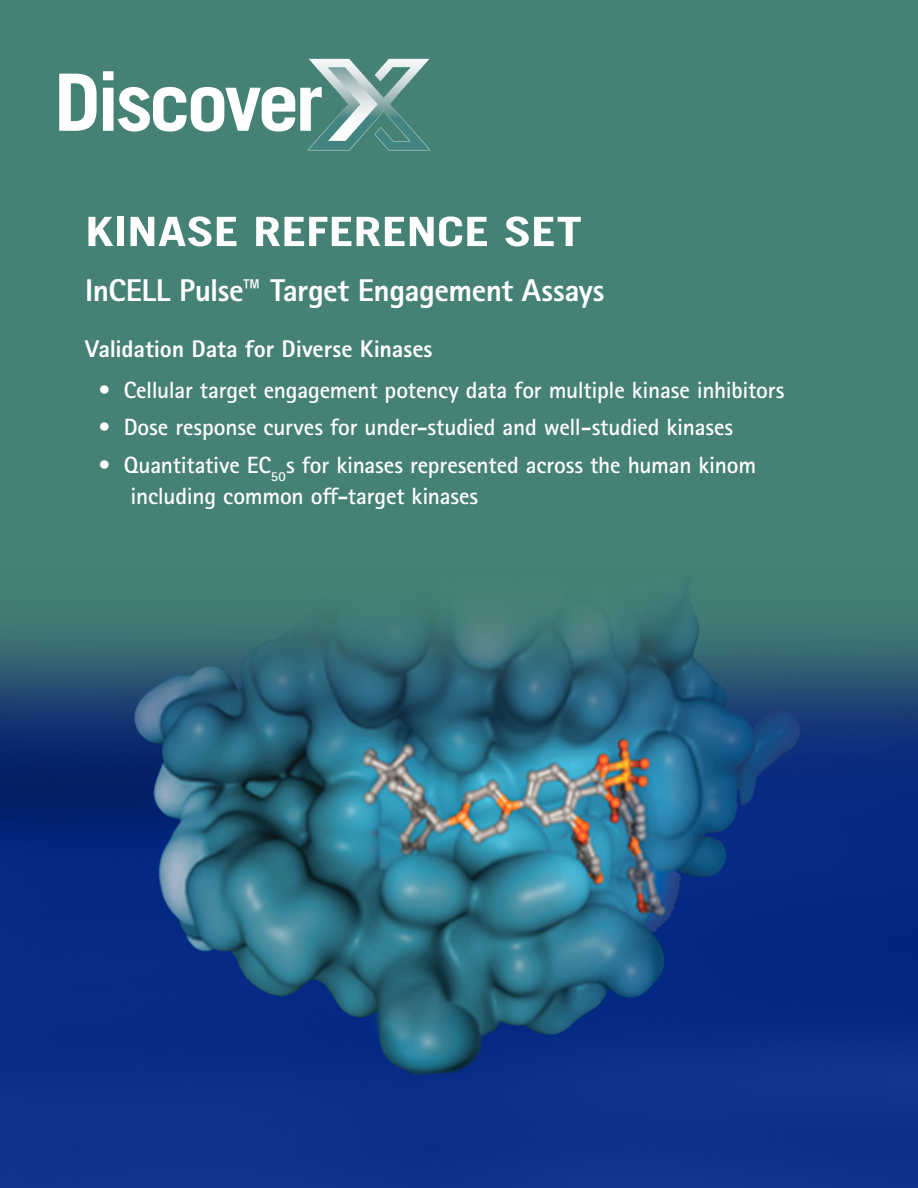
<style>
.page{position:relative;width:918px;height:1188px;background:#fff}
.page>*{position:absolute;margin:0;border:0;box-sizing:border-box;transform-origin:0 0}
.Title_FL{font:700 40.5px "Trade Gothic LT Std";letter-spacing:-.01em;color:#fff;scale:1.25 1}
.Title_FL-2{font:800 31.5px "Rotis Sans Serif Std";letter-spacing:-.015em;color:#fff}
.Title_FL-3{font:800 24.15px "Rotis Sans Serif Std";letter-spacing:-.005em;color:#fff}
.t1{font:700 23.55px/31.2px "Rotis Sans Serif Std";letter-spacing:-.01em;color:#fff}
</style>
<div class="page">
<img style="left:0;top:0;width:918px;height:1188px">
<svg style="left:59px;top:74px;width:38px;height:57px"></svg>
<svg style="left:103px;top:58px;width:328px;height:92px"></svg>
<p class="Title_FL" style="left:85px;top:207px;width:399px">KINASE REFERENCE SET</p>
<p class="Title_FL-2" style="left:85px;top:270px;width:521px">InCELL Pulse™ Target Engagement Assays</p>
<p class="Title_FL-3" style="left:85px;top:333px;width:349px">Validation Data for Diverse Kinases</p>
<p class="t1" style="left:98px;top:374px;width:688px">• Cellular target engagement potency data for multiple kinase inhibitors</p>
<p class="t1" style="left:98px;top:411px;width:637px">• Dose response curves for under-studied and well-studied kinases</p>
<p class="t1" style="left:131px;top:449px;width:627px;text-indent:-33px">• Quantitative EC<sub>50</sub>s for kinases represented across the human kinom including common off-target kinases</p>
</div>
